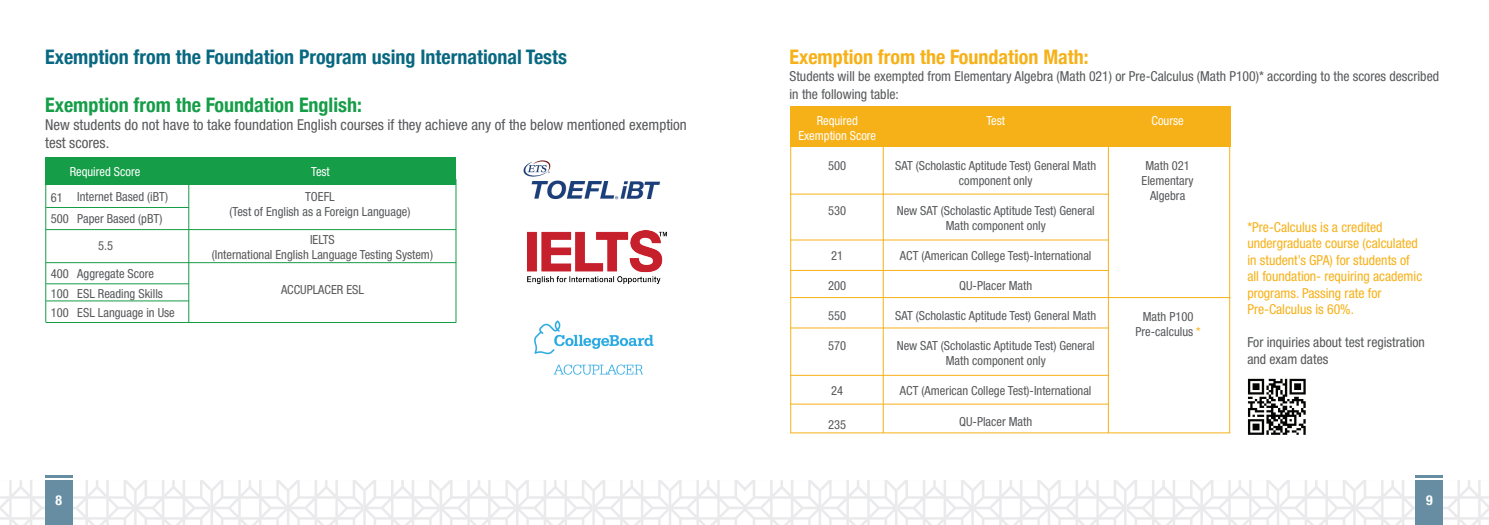
<style>
.page{position:relative;width:1489px;height:525px;background:#fff}
.page>*{position:absolute;margin:0;border:0;box-sizing:border-box;transform-origin:0 0}
.t1{font:700 condensed 20px "Helvetica Neue";color:#096881}
.t2{font:700 condensed 20px "Helvetica Neue";color:#169d48}
.t3{font:700 condensed 20px "Helvetica Neue";color:#f7b118}
.t4{font:condensed 15px/18px "Helvetica Neue";color:#57585a}
.t5{font:condensed 13.75px/18px "Helvetica Neue";color:#57585a}
.t6{font:condensed 13.75px/16.5px "Helvetica Neue";color:#f7b118}
.t7{font:700 condensed 13.75px "Helvetica Neue";color:#fff}
.t8{font:condensed 12.5px/15px "Helvetica Neue";color:#57585a;text-align:center}
.t9{font:condensed 12.5px/15px "Helvetica Neue";color:#fff;text-align:center}
.s1{color:#f7b118}
</style>
<div class="page">
<svg style="left:0;top:480px;width:1488px;height:44px"></svg>
<div style="left:45px;top:480px;width:27px;height:44px;background:#668da1"></div>
<hr style="left:45px;top:475px;width:27px;height:2px;background:#668da1">
<div style="left:1415px;top:480px;width:27px;height:44px;background:#668da1"></div>
<hr style="left:1415px;top:475px;width:27px;height:2px;background:#668da1">
<div style="left:790px;top:106px;width:440px;height:40px;background:#f7b118"></div>
<hr style="left:790px;top:194px;width:318px;height:1px;background:#f7b118">
<hr style="left:790px;top:240px;width:318px;height:1px;background:#f7b118">
<hr style="left:790px;top:270px;width:318px;height:1px;background:#f7b118">
<hr style="left:883px;top:131px;width:1px;height:302px;background:#f7b118">
<hr style="left:790px;top:131px;width:1px;height:302px;background:#f7b118">
<hr style="left:1108px;top:131px;width:1px;height:302px;background:#f7b118">
<hr style="left:1229px;top:131px;width:1px;height:302px;background:#f7b118">
<div style="left:45px;top:157px;width:411px;height:27px;background:#169d48"></div>
<hr style="left:46px;top:207px;width:143px;height:1px;background:#169d48">
<hr style="left:46px;top:283px;width:143px;height:1px;background:#169d48">
<hr style="left:46px;top:229px;width:410px;height:1px;background:#169d48">
<hr style="left:46px;top:322px;width:410px;height:1px;background:#169d48">
<hr style="left:46px;top:262px;width:410px;height:1px;background:#169d48">
<hr style="left:46px;top:300px;width:143px;height:1px;background:#169d48">
<hr style="left:188px;top:179px;width:1px;height:143px;background:#169d48">
<hr style="left:46px;top:179px;width:1px;height:143px;background:#169d48">
<hr style="left:456px;top:179px;width:1px;height:143px;background:#169d48">
<hr style="left:790px;top:297px;width:440px;height:1px;background:#f7b118">
<hr style="left:790px;top:327px;width:318px;height:1px;background:#f7b118">
<hr style="left:790px;top:375px;width:318px;height:1px;background:#f7b118">
<hr style="left:790px;top:403px;width:318px;height:1px;background:#f7b118">
<hr style="left:790px;top:432px;width:440px;height:1px;background:#f7b118">
<img style="left:523px;top:160px;width:137px;height:40px">
<img style="left:527px;top:230px;width:139px;height:53px">
<img style="left:534px;top:320px;width:120px;height:55px">
<img style="left:1247px;top:378px;width:59px;height:57px">
<h1 class="t1" style="left:45px;top:41px;width:523px">Exemption from the Foundation Program using International Tests</h1>
<h1 class="t2" style="left:45px;top:89px;width:318px">Exemption from the Foundation English:</h1>
<p class="t4" style="left:45px;top:116px;width:643px">New students do not have to take foundation English courses if they achieve any of the below mentioned exemption test scores.</p>
<p class="t9" style="left:70px;top:164px;width:72px">Required Score</p>
<p class="t9" style="left:311px;top:164px;width:20px">Test</p>
<p class="t8" style="left:51px;top:190px;width:13px">61</p>
<p class="t8" style="left:51px;top:211px;width:19px">500</p>
<p class="t8" style="left:51px;top:263px;width:19px;line-height:19.6px;text-align:justify">400<br>100<br>100</p>
<p class="t8" style="left:77px;top:189px;width:92px">Internet Based (iBT)</p>
<p class="t8" style="left:229px;top:189px;width:182px">TOEFL<br>(Test of English as a Foreign Language)</p>
<p class="t8" style="left:212px;top:232px;width:222px">IELTS<br>(International English Language Testing System)</p>
<p class="t8" style="left:281px;top:282px;width:84px">ACCUPLACER ESL</p>
<p class="t8" style="left:77px;top:211px;width:87px">Paper Based (pBT)</p>
<p class="t8" style="left:98px;top:238px;width:16px">5.5</p>
<p class="t8" style="left:77px;top:263px;width:99px;line-height:19.6px;text-align:left">Aggregate Score<br>ESL Reading Skills<br>ESL Language in Use</p>
<h1 class="t3" style="left:789px;top:41px;width:300px">Exemption from the Foundation Math:</h1>
<p class="t5" style="left:789px;top:67px;width:651px">Students will be exempted from Elementary Algebra (Math 021) or Pre-Calculus (Math P100)* according to the scores described in the following table:</p>
<p class="t9" style="left:798px;top:113px;width:79px">Required<br>Exemption Score</p>
<p class="t8" style="left:828px;top:158px;width:19px">500</p>
<p class="t8" style="left:828px;top:203px;width:19px">530</p>
<p class="t8" style="left:831px;top:248px;width:13px">21</p>
<p class="t8" style="left:828px;top:278px;width:19px">200</p>
<p class="t8" style="left:828px;top:308px;width:19px">550</p>
<p class="t8" style="left:828px;top:338px;width:19px">570</p>
<p class="t8" style="left:831px;top:383px;width:13px">24</p>
<p class="t8" style="left:828px;top:416px;width:19px">235</p>
<p class="t9" style="left:986px;top:113px;width:20px">Test</p>
<p class="t8" style="left:895px;top:158px;width:202px">SAT (Scholastic Aptitude Test) General Math component only</p>
<p class="t8" style="left:896px;top:203px;width:199px">New SAT (Scholastic Aptitude Test) General<br>Math component only</p>
<p class="t8" style="left:899px;top:248px;width:193px">ACT (American College Test)-International</p>
<p class="t8" style="left:959px;top:278px;width:75px">QU-Placer Math</p>
<p class="t8" style="left:895px;top:308px;width:202px">SAT (Scholastic Aptitude Test) General Math</p>
<p class="t8" style="left:896px;top:338px;width:199px">New SAT (Scholastic Aptitude Test) General<br>Math component only</p>
<p class="t8" style="left:899px;top:383px;width:193px">ACT (American College Test)-International</p>
<p class="t8" style="left:959px;top:413px;width:75px">QU-Placer Math</p>
<p class="t9" style="left:1151px;top:113px;width:34px">Course</p>
<p class="t8" style="left:1141px;top:158px;width:54px">Math 021<br>Elementary<br>Algebra</p>
<p class="t8" style="left:1135px;top:309px;width:67px">Math P100<br>Pre-calculus <span class="s1">*</span></p>
<p class="t6" style="left:1247px;top:218px;width:176px">*Pre-Calculus is a credited undergraduate course (calculated in student’s GPA) for students of all foundation- requiring academic programs. Passing rate for<br>Pre-Calculus is 60%.</p>
<p class="t5" style="left:1247px;top:334px;width:179px;line-height:16.5px">For inquiries about test registration and exam dates</p>
<p class="t7" style="left:55px;top:488px;width:8px">8</p>
<p class="t7" style="left:1425px;top:488px;width:8px">9</p>
</div>
